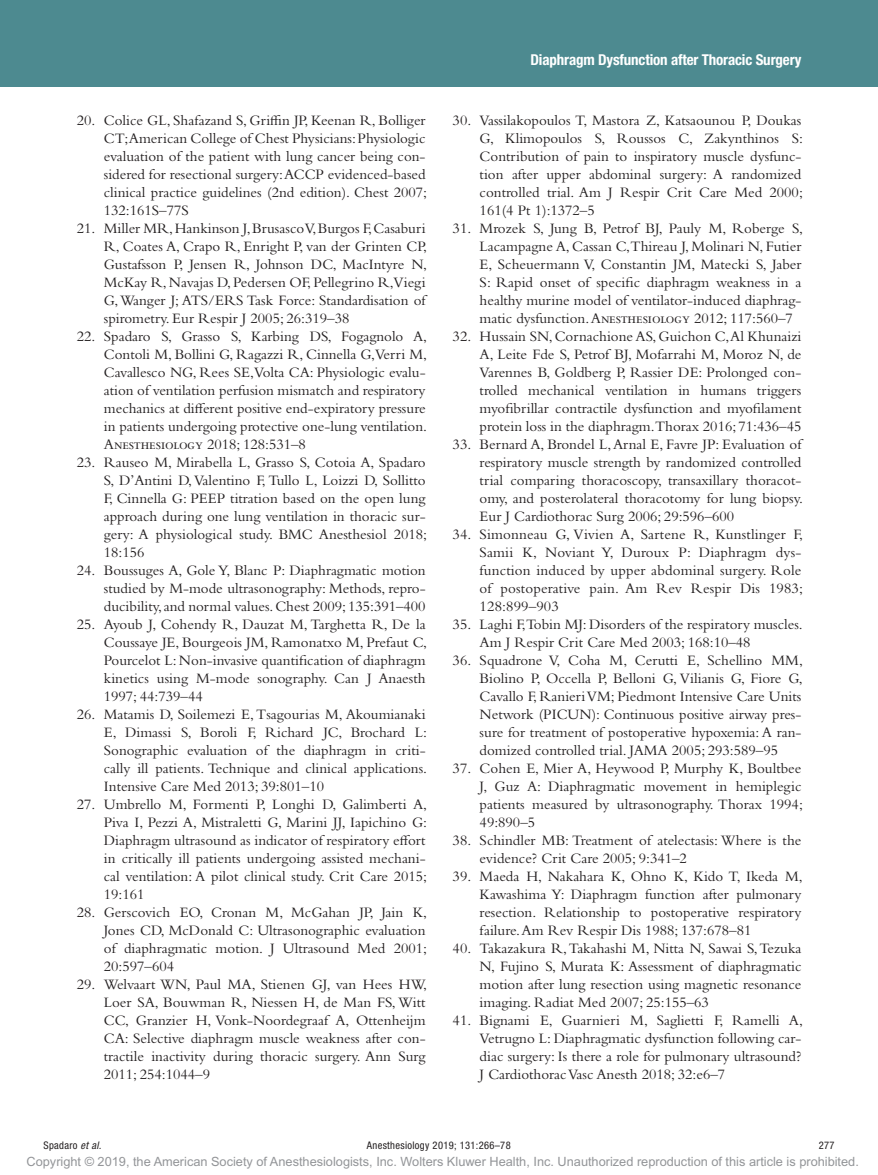
<style>
.page{position:relative;width:878px;height:1175px;background:#fff}
.page>*{position:absolute;margin:0;border:0;box-sizing:border-box;transform-origin:0 0}
.t1{font:15px/18px "Bembo Std";color:#231f20;text-align:justify}
.t2{font:700 condensed 15px "Helvetica Neue LT Std";letter-spacing:-.01em;color:#fff}
.t3{font:12.75px "Arial MT Std";color:#939598}
.t4{font:condensed 10.5px "Helvetica Neue LT Std";letter-spacing:.03em;color:#231f20}
.s1{font-style:italic}
</style>
<div class="page">
<div style="left:0;top:0;width:878px;height:86px;background:#4d8a90"></div>
<p class="t1" style="left:104px;top:111px;width:325px;text-indent:-27px">20. Colice GL, Shafazand S, Griffin JP, Keenan R, Bolliger CT;American College of Chest Physicians: Physiologic evaluation of the patient with lung cancer being con&shy;sidered for resectional surgery: ACCP evidenced-based clinical practice guidelines (2nd edition). Chest 2007; 132:161S–77S</p>
<p class="t1" style="left:104px;top:219px;width:325px;text-indent:-27px">21. Miller MR, Hankinson J, Brusasco V, Burgos F, Casaburi R, Coates A, Crapo R, Enright P, van der Grinten CP, Gustafsson P, Jensen R, Johnson DC, MacIntyre N, McKay R, Navajas D, Pedersen OF, Pellegrino R,Viegi G, Wanger J; ATS/ERS Task Force: Standardisation of spirometry. Eur Respir J 2005; 26:319–38</p>
<p class="t1" style="left:104px;top:327px;width:325px;text-indent:-27px">22. Spadaro S, Grasso S, Karbing DS, Fogagnolo A, Contoli M, Bollini G, Ragazzi R, Cinnella G,Verri M, Cavallesco NG, Rees SE,Volta CA: Physiologic evalu&shy;ation of ventilation perfusion mismatch and respiratory mechanics at different positive end-expiratory pressure in patients undergoing protective one-lung ventilation.<br>Anesthesiology 2018; 128:531–8</p>
<p class="t1" style="left:104px;top:453px;width:325px;text-indent:-27px">23. Rauseo M, Mirabella L, Grasso S, Cotoia A, Spadaro S, D’Antini D, Valentino F, Tullo L, Loizzi D, Sollitto F, Cinnella G: PEEP titration based on the open lung approach during one lung ventilation in thoracic sur&shy;gery: A physiological study. BMC Anesthesiol 2018; 18:156</p>
<p class="t1" style="left:104px;top:561px;width:323px;text-indent:-27px">24. Boussuges A, Gole Y, Blanc P: Diaphragmatic motion studied by M-mode ultrasonography: Methods, repro&shy;ducibility, and normal values. Chest 2009; 135:391–400</p>
<p class="t1" style="left:104px;top:615px;width:325px;text-indent:-27px">25. Ayoub J, Cohendy R, Dauzat M, Targhetta R, De la Coussaye JE, Bourgeois JM, Ramonatxo M, Prefaut C, Pourcelot L: Non-invasive quantification of diaphragm kinetics using M-mode sonography. Can J Anaesth 1997; 44:739–44</p>
<p class="t1" style="left:104px;top:705px;width:325px;text-indent:-27px">26. Matamis D, Soilemezi E, Tsagourias M, Akoumianaki E, Dimassi S, Boroli F, Richard JC, Brochard L:<br>Sonographic evaluation of the diaphragm in criti&shy;cally ill patients. Technique and clinical applications.<br>Intensive Care Med 2013; 39:801–10</p>
<p class="t1" style="left:104px;top:795px;width:325px;text-indent:-27px">27. Umbrello M, Formenti P, Longhi D, Galimberti A, Piva I, Pezzi A, Mistraletti G, Marini JJ, Iapichino G:<br>Diaphragm ultrasound as indicator of respiratory effort in critically ill patients undergoing assisted mechani&shy;cal ventilation: A pilot clinical study. Crit Care 2015; 19:161</p>
<p class="t1" style="left:104px;top:903px;width:325px;text-indent:-27px">28. Gerscovich EO, Cronan M, McGahan JP, Jain K, Jones CD, McDonald C: Ultrasonographic evaluation of diaphragmatic motion. J Ultrasound Med 2001; 20:597–604</p>
<p class="t1" style="left:104px;top:975px;width:325px;text-indent:-27px">29. Welvaart WN, Paul MA, Stienen GJ, van Hees HW, Loer SA, Bouwman R, Niessen H, de Man FS, Witt CC, Granzier H, Vonk-Noordegraaf A, Ottenheijm CA: Selective diaphragm muscle weakness after con&shy;tractile inactivity during thoracic surgery. Ann Surg 2011; 254:1044–9</p>
<p class="t2" style="left:530px;top:51px;width:272px">Diaphragm Dysfunction after Thoracic Surgery</p>
<p class="t1" style="left:479px;top:111px;width:325px;text-indent:-27px">30. Vassilakopoulos T, Mastora Z, Katsaounou P, Doukas G, Klimopoulos S, Roussos C, Zakynthinos S:<br>Contribution of pain to inspiratory muscle dysfunc&shy;tion after upper abdominal surgery: A randomized controlled trial. Am J Respir Crit Care Med 2000; 161(4 Pt 1):1372–5</p>
<p class="t1" style="left:479px;top:219px;width:325px;text-indent:-27px">31. Mrozek S, Jung B, Petrof BJ, Pauly M, Roberge S, Lacampagne A, Cassan C,Thireau J, Molinari N, Futier E, Scheuermann V, Constantin JM, Matecki S, Jaber S: Rapid onset of specific diaphragm weakness in a healthy murine model of ventilator-induced diaphrag&shy;matic dysfunction. Anesthesiology 2012; 117:560–7</p>
<p class="t1" style="left:479px;top:327px;width:323px;text-indent:-27px">32. Hussain SN, Cornachione AS, Guichon C, Al Khunaizi A, Leite Fde S, Petrof BJ, Mofarrahi M, Moroz N, de Varennes B, Goldberg P, Rassier DE: Prolonged con&shy;trolled mechanical ventilation in humans triggers myofibrillar contractile dysfunction and myofilament protein loss in the diaphragm.Thorax 2016; 71:436–45</p>
<p class="t1" style="left:479px;top:435px;width:325px;text-indent:-27px">33. Bernard A, Brondel L, Arnal E, Favre JP: Evaluation of respiratory muscle strength by randomized controlled trial comparing thoracoscopy, transaxillary thoracot&shy;omy, and posterolateral thoracotomy for lung biopsy.<br>Eur J Cardiothorac Surg 2006; 29:596–600</p>
<p class="t1" style="left:479px;top:525px;width:325px;text-indent:-27px">34. Simonneau G, Vivien A, Sartene R, Kunstlinger F, Samii K, Noviant Y, Duroux P: Diaphragm dys&shy;function induced by upper abdominal surgery. Role of postoperative pain. Am Rev Respir Dis 1983; 128:899–903</p>
<p class="t1" style="left:479px;top:615px;width:325px;text-indent:-27px">35. Laghi F,Tobin MJ: Disorders of the respiratory muscles.<br>Am J Respir Crit Care Med 2003; 168:10–48</p>
<p class="t1" style="left:479px;top:651px;width:325px;text-indent:-27px">36. Squadrone V, Coha M, Cerutti E, Schellino MM, Biolino P, Occella P, Belloni G, Vilianis G, Fiore G, Cavallo F, Ranieri VM; Piedmont Intensive Care Units Network (PICUN): Continuous positive airway pres&shy;sure for treatment of postoperative hypoxemia: A ran&shy;domized controlled trial. JAMA 2005; 293:589–95</p>
<p class="t1" style="left:479px;top:759px;width:325px;text-indent:-27px">37. Cohen E, Mier A, Heywood P, Murphy K, Boultbee J, Guz A: Diaphragmatic movement in hemiplegic patients measured by ultrasonography. Thorax 1994; 49:890–5</p>
<p class="t1" style="left:479px;top:831px;width:323px;text-indent:-27px">38. Schindler MB: Treatment of atelectasis: Where is the evidence? Crit Care 2005; 9:341–2</p>
<p class="t1" style="left:479px;top:867px;width:325px;text-indent:-27px">39. Maeda H, Nakahara K, Ohno K, Kido T, Ikeda M, Kawashima Y: Diaphragm function after pulmonary resection. Relationship to postoperative respiratory failure. Am Rev Respir Dis 1988; 137:678–81</p>
<p class="t1" style="left:479px;top:939px;width:323px;text-indent:-27px">40. Takazakura R, Takahashi M, Nitta N, Sawai S, Tezuka N, Fujino S, Murata K: Assessment of diaphragmatic motion after lung resection using magnetic resonance imaging. Radiat Med 2007; 25:155–63</p>
<p class="t1" style="left:479px;top:1011px;width:325px;text-indent:-27px">41. Bignami E, Guarnieri M, Saglietti F, Ramelli A, Vetrugno L: Diaphragmatic dysfunction following car&shy;diac surgery: Is there a role for pulmonary ultrasound?<br>J Cardiothorac Vasc Anesth 2018; 32:e6–7</p>
<p class="t4" style="left:44px;top:1139px;width:59px">Spadaro <span class="s1">et al.</span></p>
<p class="t4" style="left:367px;top:1139px;width:145px">Anesthesiology 2019; 131:266–78</p>
<p class="t4" style="left:818px;top:1139px;width:17px">277</p>
<p class="t3" style="left:27px;top:1154px;width:833px">Copyright © 2019, the American Society of Anesthesiologists, Inc. Wolters Kluwer Health, Inc. Unauthorized reproduction of this article is prohibited.</p>
</div>
